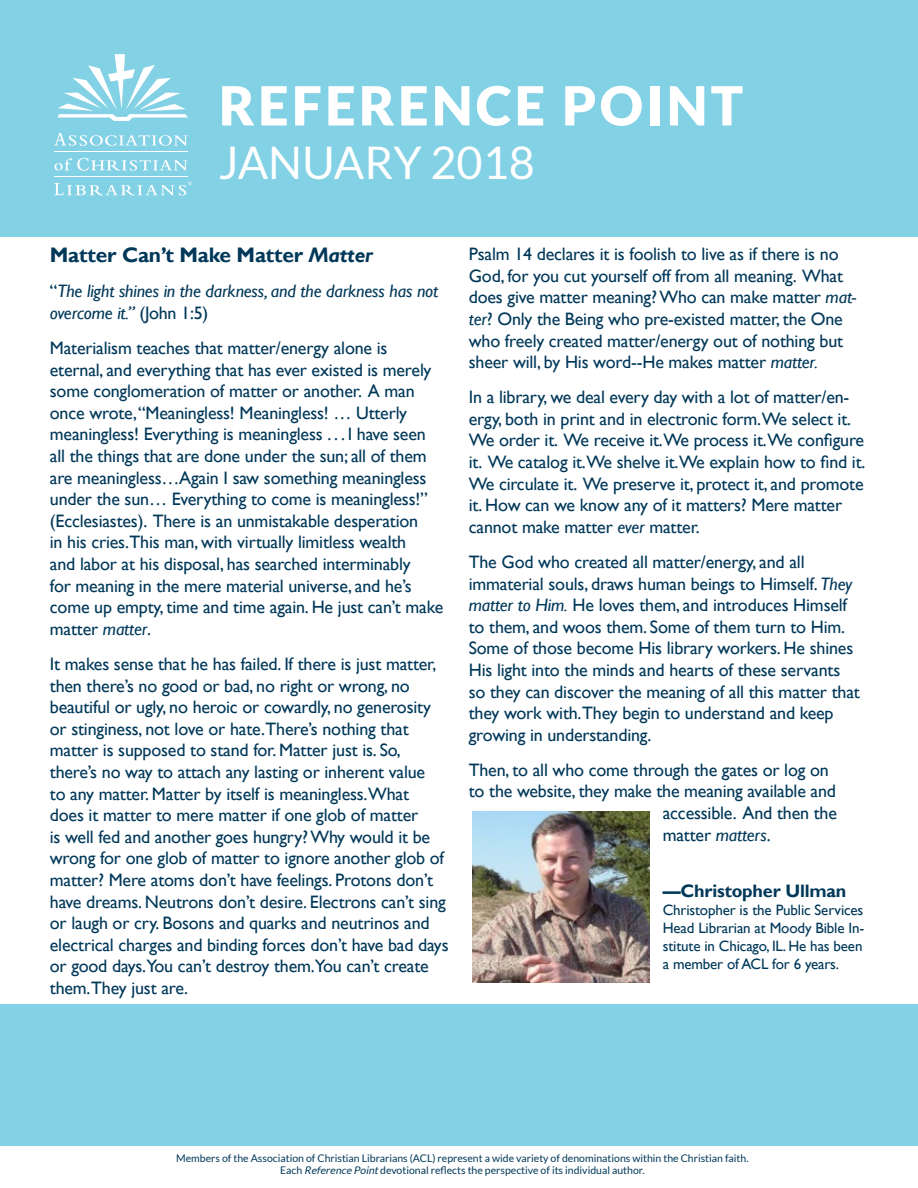
<style>
.page{position:relative;width:918px;height:1188px;background:#fff}
.page>*{position:absolute;margin:0;border:0;box-sizing:border-box;transform-origin:0 0}
.t1{font:900 54px "Lato";letter-spacing:.06em;color:#fff}
.t2{font:45px "Lato";color:#fff}
.t3{font:700 21px "Gill Sans";letter-spacing:-.01em;color:#003859}
.Devotion_paragraph_S{font:18px/21.6px "Gill Sans";letter-spacing:-.01em;color:#003859}
.t4{font:italic 18px/21.6px "Gill Sans";letter-spacing:-.01em;color:#003859}
.Devotion_paragraph_S-2{font:700 18px "Gill Sans";letter-spacing:-.01em;color:#003859}
.Devotion_paragraph_S-3{font:15px/18px "Gill Sans";letter-spacing:-.01em;color:#003859;text-align:justify}
.t5{font:10.5px "Lato";color:#003859}
.s1{font-style:italic}
.s2{font-style:normal}
</style>
<div class="page">
<div style="left:0;top:0;width:918px;height:236px;background:#83d1e5"></div>
<div style="left:0;top:1004px;width:918px;height:141px;background:#83d1e5"></div>
<svg style="left:54px;top:133px;width:134px;height:13px"></svg>
<svg style="left:54px;top:158px;width:133px;height:13px"></svg>
<svg style="left:57px;top:54px;width:131px;height:67px"></svg>
<hr style="left:54px;top:151px;width:133px;height:1px;background:#fff">
<hr style="left:54px;top:177px;width:133px;height:1px;background:#fff">
<svg style="left:54px;top:181px;width:138px;height:15px"></svg>
<img style="left:472px;top:812px;width:177px;height:170px">
<p class="t1" style="left:219px;top:74px;width:526px">REFERENCE POINT</p>
<p class="t2" style="left:219px;top:138px;width:317px">JANUARY 2018</p>
<p class="t3" style="left:50px;top:242px;width:325px">Matter Can’t Make Matter <span class="s1">Matter</span></p>
<p class="t4" style="left:50px;top:281px;width:390px"><span class="s2">“</span>The light shines in the darkness, and the darkness has not overcome it.” <span class="s2">(John 1:5)</span></p>
<p class="Devotion_paragraph_S" style="left:50px;top:337px;width:395px">Materialism teaches that matter/energy alone is eternal, and everything that has ever existed is merely some conglomeration of matter or another. A man once wrote,“Meaningless! Meaningless! … Utterly meaningless! Everything is meaningless . . . I have seen all the things that are done under the sun; all of them are meaningless…Again I saw something meaningless under the sun… Everything to come is meaningless!” (Ecclesiastes). There is an unmistakable desperation<br>in his cries.This man, with virtually limitless wealth<br>and labor at his disposal, has searched interminably<br>for meaning in the mere material universe, and he’s come up empty, time and time again. He just can’t make matter <span class="s1">matter</span>.</p>
<p class="Devotion_paragraph_S" style="left:50px;top:653px;width:400px">It makes sense that he has failed. If there is just matter, then there’s no good or bad, no right or wrong, no beautiful or ugly, no heroic or cowardly, no generosity or stinginess, not love or hate.There’s nothing that matter is supposed to stand for. Matter just is. So, there’s no way to attach any lasting or inherent value<br>to any matter. Matter by itself is meaningless.What<br>does it matter to mere matter if one glob of matter<br>is well fed and another goes hungry? Why would it be wrong for one glob of matter to ignore another glob of matter? Mere atoms don’t have feelings. Protons don’t have dreams. Neutrons don’t desire. Electrons can’t sing or laugh or cry. Bosons and quarks and neutrinos and electrical charges and binding forces don’t have bad days or good days.You can’t destroy them.You can’t create them.They just are.</p>
<p class="Devotion_paragraph_S" style="left:469px;top:244px;width:389px">Psalm 14 declares it is foolish to live as if there is no God, for you cut yourself off from all meaning. What does give matter meaning? Who can make matter <span class="s1">mat&shy;ter</span>? Only the Being who pre-existed matter, the One who freely created matter/energy out of nothing but sheer will, by His word--He makes matter <span class="s1">matter.</span></p>
<p class="Devotion_paragraph_S" style="left:469px;top:387px;width:398px">In a library, we deal every day with a lot of matter/en&shy;ergy, both in print and in electronic form.We select it.<br>We order it. We receive it.We process it.We configure it. We catalog it.We shelve it.We explain how to find it.<br>We circulate it. We preserve it, protect it, and promote it. How can we know any of it matters? Mere matter cannot make matter <span class="s1">ever</span> matter.</p>
<p class="Devotion_paragraph_S" style="left:469px;top:551px;width:393px">The God who created all matter/energy, and all immaterial souls, draws human beings to Himself. <span class="s1">They matter to Him.</span> He loves them, and introduces Himself to them, and woos them. Some of them turn to Him.<br>Some of those become His library workers. He shines His light into the minds and hearts of these servants so they can discover the meaning of all this matter that they work with.They begin to understand and keep growing in understanding.</p>
<p class="Devotion_paragraph_S" style="left:469px;top:759px;width:362px">Then, to all who come through the gates or log on</p>
<p class="Devotion_paragraph_S" style="left:469px;top:781px;width:369px">to the website, they make the meaning available and</p>
<p class="Devotion_paragraph_S" style="left:663px;top:803px;width:176px">accessible. And then the</p>
<p class="Devotion_paragraph_S" style="left:663px;top:824px;width:109px">matter <span class="s1">matters</span>.</p>
<p class="Devotion_paragraph_S-2" style="left:663px;top:880px;width:185px">—Christopher Ullman</p>
<p class="Devotion_paragraph_S-3" style="left:663px;top:902px;width:203px">Christopher is the Public Services Head Librarian at Moody Bible In&shy;stitute in Chicago, IL. He has been a member of ACL for 6 years.</p>
<p class="t5" style="left:176px;top:1152px;width:574px">Members of the Association of Christian Librarians (ACL) represent a wide variety of denominations within the Christian faith.</p>
<p class="t5" style="left:280px;top:1165px;width:366px">Each <span class="s1">Reference Point</span>devotional reflects the perspective of its individual author.</p>
</div>
